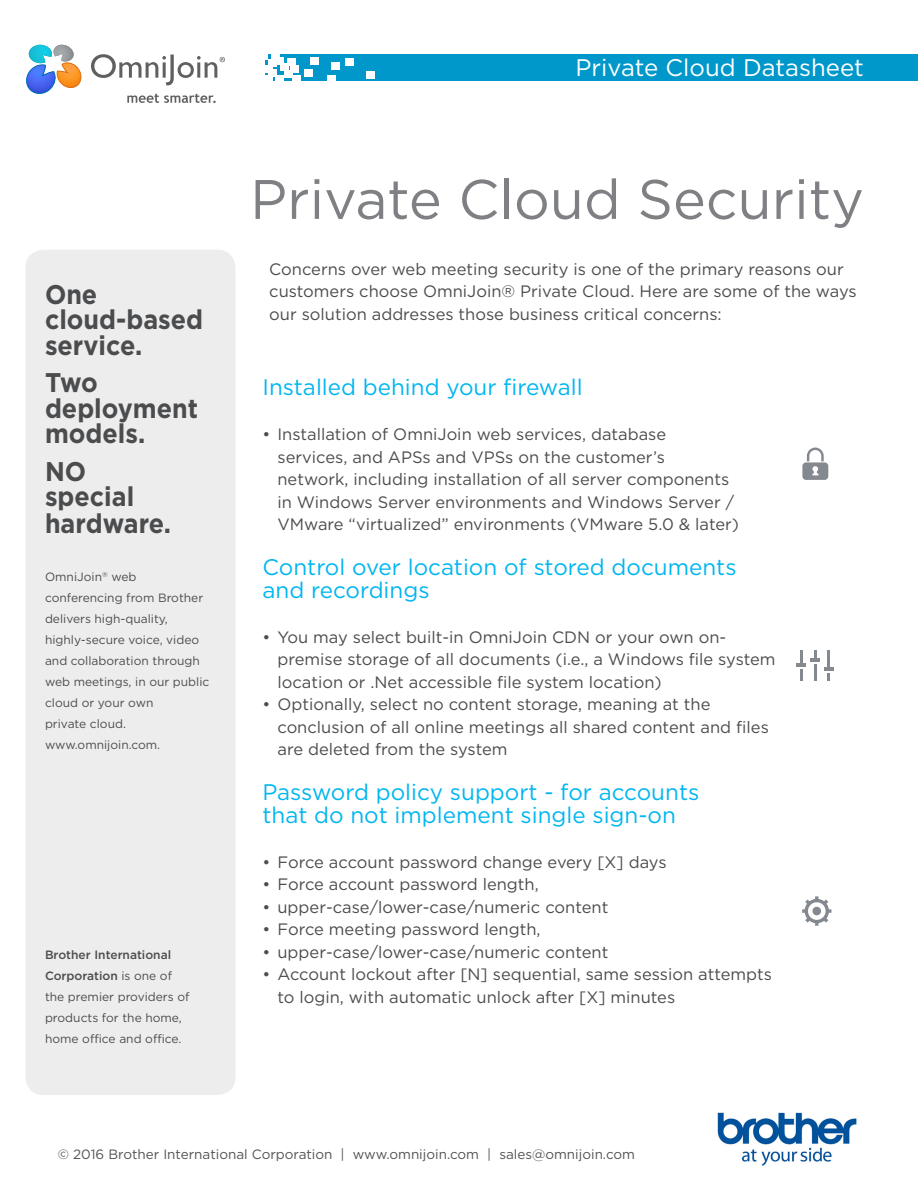
<style>
.page{position:relative;width:918px;height:1188px;background:#fff}
.page>*{position:absolute;margin:0;border:0;box-sizing:border-box;transform-origin:0 0}
.t1{font:55.5px "Gotham";color:#7e8083}
.t2{font:700 27px/25.5px "Gotham";color:#4b4c4d;scale:.93 1}
.t3{font:24px "Gotham";color:#fff}
.t4{font:22.5px "Gotham";color:#00b6f0}
.t5{font:16.5px/22.5px "Gotham";color:#4b4c4d}
.t6{font:13.5px "Gotham";color:#535355}
.t7{font:12px/21px "Gotham";color:#4b4c4d}
.t8{font:500 12px "Gotham";color:#4b4c4d}
.s1{font-weight:500}
</style>
<div class="page">
<div style="left:265px;top:54px;width:653px;height:27px;background:#0098ca"></div>
<div style="left:26px;top:250px;width:210px;height:845px;background:#ededee;border-radius:18px"></div>
<img style="left:717px;top:1112px;width:140px;height:54px">
<div style="left:268px;top:59px;width:8px;height:8px;background:#fff"></div>
<div style="left:264px;top:65px;width:8px;height:8px;background:#fff"></div>
<div style="left:276px;top:57px;width:8px;height:8px;background:#fff"></div>
<div style="left:276px;top:75px;width:8px;height:8px;background:#fff"></div>
<div style="left:285px;top:70px;width:8px;height:8px;background:#fff"></div>
<div style="left:288px;top:58px;width:8px;height:8px;background:#fff"></div>
<div style="left:304px;top:69px;width:8px;height:8px;background:#fff"></div>
<div style="left:311px;top:57px;width:8px;height:8px;background:#fff"></div>
<div style="left:328px;top:75px;width:8px;height:8px;background:#fff"></div>
<div style="left:291px;top:65px;width:8px;height:8px;background:#fff"></div>
<div style="left:346px;top:58px;width:8px;height:8px;background:#fff"></div>
<div style="left:281px;top:63px;width:8px;height:8px;background:#fff"></div>
<div style="left:272px;top:53px;width:8px;height:8px;background:#fff"></div>
<div style="left:331px;top:62px;width:8px;height:8px;background:#fff"></div>
<div style="left:264px;top:75px;width:8px;height:8px;background:#fff"></div>
<div style="left:269px;top:69px;width:8px;height:8px;background:#fff"></div>
<div style="left:367px;top:71px;width:8px;height:8px;background:#fff"></div>
<div style="left:292px;top:75px;width:8px;height:8px;background:#fff"></div>
<div style="left:260px;top:52px;width:8px;height:8px;background:#fff"></div>
<svg style="left:26px;top:45px;width:56px;height:49px"></svg>
<svg style="left:127px;top:94px;width:89px;height:9px"></svg>
<svg style="left:91px;top:54px;width:134px;height:31px"></svg>
<div style="left:802px;top:462px;width:26px;height:18px;background:#84888f;border-radius:4px"></div>
<svg style="left:807px;top:448px;width:17px;height:27px"></svg>
<hr style="left:800px;top:651px;width:3px;height:30px;background:#84888f">
<hr style="left:814px;top:651px;width:3px;height:30px;background:#84888f">
<hr style="left:827px;top:651px;width:3px;height:30px;background:#84888f">
<svg style="left:797px;top:658px;width:36px;height:14px"></svg>
<svg style="left:802px;top:896px;width:29px;height:30px"></svg>
<p class="t3" style="left:575px;top:55px;width:290px">Private Cloud Datasheet</p>
<p class="t2" style="left:45px;top:281px;width:58px">One</p>
<p class="t2" style="left:45px;top:306px;width:172px">cloud-based</p>
<p class="t2" style="left:45px;top:332px;width:106px">service.</p>
<p class="t2" style="left:45px;top:369px;width:58px">Two</p>
<p class="t2" style="left:45px;top:395px;width:166px">deployment models.</p>
<p class="t2" style="left:45px;top:458px;width:46px">NO</p>
<p class="t2" style="left:45px;top:483px;width:98px">special</p>
<p class="t2" style="left:45px;top:510px;width:137px">hardware.</p>
<p class="t7" style="left:45px;top:566px;width:166px">OmniJoin<sup>®</sup> web conferencing from Brother delivers high-quality, highly-secure voice, video and collaboration through web meetings, in our public cloud or your own</p>
<p class="t7" style="left:45px;top:713px;width:83px">private cloud.</p>
<p class="t7" style="left:45px;top:734px;width:117px">www.omnijoin.com.</p>
<p class="t8" style="left:45px;top:948px;width:128px">Brother International</p>
<p class="t7" style="left:45px;top:965px;width:146px"><span class="s1">Corporation</span> is one of the premier providers of products for the home, home office and office.</p>
<p class="t1" style="left:250px;top:169px;width:615px">Private Cloud Security</p>
<p class="t5" style="left:269px;top:257px;width:576px">Concerns over web meeting security is one of the primary reasons our</p>
<p class="t5" style="left:269px;top:280px;width:589px">customers choose OmniJoin® Private Cloud. Here are some of the ways our solution addresses those business critical concerns:</p>
<p class="t4" style="left:262px;top:375px;width:322px">Installed behind your firewall</p>
<p class="t5" style="left:278px;top:423px;width:463px;text-indent:-15px">• Installation of OmniJoin web services, database services, and APSs and VPSs on the customer’s network, including installation of all server components in Windows Server environments and Windows Server / VMware “virtualized” environments (VMware 5.0 &amp; later)</p>
<p class="t4" style="left:262px;top:555px;width:476px">Control over location of stored documents</p>
<p class="t4" style="left:262px;top:577px;width:169px">and recordings</p>
<p class="t5" style="left:278px;top:625px;width:500px;text-indent:-15px">• You may select built-in OmniJoin CDN or your own on&shy;premise storage of all documents (i.e., a Windows file system location or .Net accessible file system location)</p>
<p class="t5" style="left:278px;top:693px;width:493px;text-indent:-15px">• Optionally, select no content storage, meaning at the conclusion of all online meetings all shared content and files are deleted from the system</p>
<p class="t4" style="left:262px;top:780px;width:438px">Password policy support - for accounts</p>
<p class="t4" style="left:262px;top:802px;width:415px">that do not implement single sign-on</p>
<p class="t5" style="left:262px;top:850px;width:406px">• Force account password change every [X] days</p>
<p class="t5" style="left:262px;top:873px;width:278px">• Force account password length,</p>
<p class="t5" style="left:262px;top:895px;width:347px">• upper-case/lower-case/numeric content</p>
<p class="t5" style="left:262px;top:918px;width:280px">• Force meeting password length,</p>
<p class="t5" style="left:262px;top:940px;width:347px">• upper-case/lower-case/numeric content</p>
<p class="t5" style="left:278px;top:963px;width:496px;text-indent:-15px">• Account lockout after [N] sequential, same session attempts to login, with automatic unlock after [X] minutes</p>
<p class="t6" style="left:58px;top:1147px;width:579px">© 2016 Brother International Corporation | www.omnijoin.com | sales@omnijoin.com</p>
</div>
